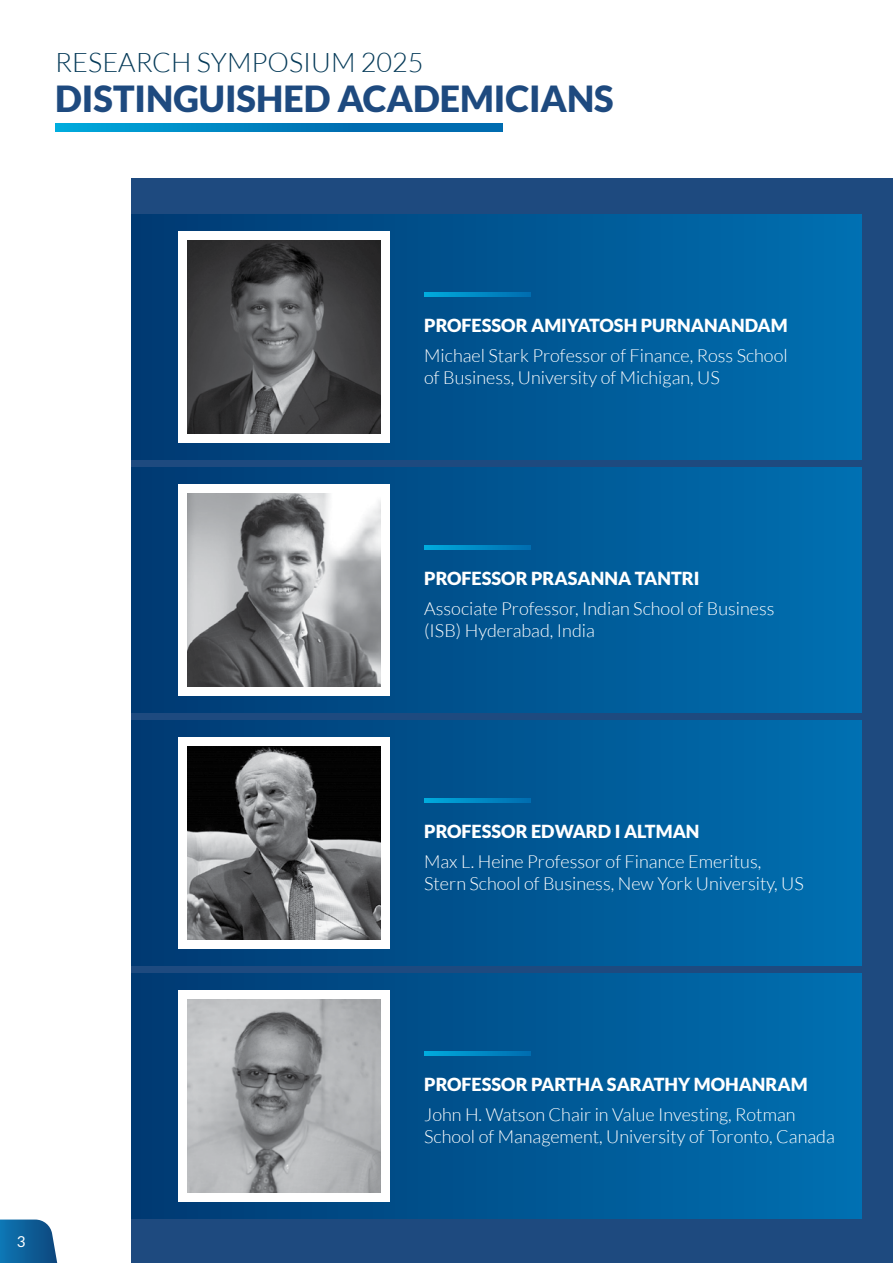
<style>
.page{position:relative;width:893px;height:1263px;background:#fff}
.page>*{position:absolute;margin:0;border:0;box-sizing:border-box;transform-origin:0 0}
.t1{font:900 36px "Lato";color:#1e4a7f}
.t2{font:300 27px "Lato";color:#063b59}
.t3{font:300 18px/21.6px "Lato";color:#fff}
.t4{font:900 18px "Lato";color:#fff}
.t5{font:15px "Lato";color:#fff}
</style>
<div class="page">
<svg style="left:0;top:1219px;width:58px;height:44px;background:#2670a4"></svg>
<svg style="left:55px;top:123px;width:448px;height:9px;background:#0081be"></svg>
<div style="left:132px;top:179px;width:761px;height:1084px;background:#1e4a7f"></div>
<div style="left:132px;top:215px;width:729px;height:244px;background:linear-gradient(to right,#003971,#0070b1)"></div>
<div style="left:178px;top:231px;width:211px;height:212px;background:#fff"></div>
<img style="left:187px;top:240px;width:194px;height:194px">
<svg style="left:424px;top:292px;width:106px;height:5px"></svg>
<div style="left:132px;top:468px;width:729px;height:244px;background:linear-gradient(to right,#003971,#0070b1)"></div>
<div style="left:178px;top:484px;width:211px;height:212px;background:#fff"></div>
<img style="left:187px;top:493px;width:194px;height:194px">
<svg style="left:424px;top:545px;width:106px;height:5px"></svg>
<div style="left:132px;top:721px;width:729px;height:244px;background:linear-gradient(to right,#003971,#0070b1)"></div>
<div style="left:178px;top:737px;width:211px;height:212px;background:#fff"></div>
<img style="left:187px;top:746px;width:194px;height:194px">
<svg style="left:424px;top:798px;width:106px;height:5px"></svg>
<div style="left:132px;top:974px;width:729px;height:244px;background:linear-gradient(to right,#003971,#0070b1)"></div>
<div style="left:178px;top:990px;width:211px;height:212px;background:#fff"></div>
<img style="left:187px;top:999px;width:194px;height:194px">
<svg style="left:424px;top:1051px;width:106px;height:5px"></svg>
<h2 class="t2" style="left:55px;top:48px;width:370px">RESEARCH SYMPOSIUM 2025</h2>
<h1 class="t1" style="left:55px;top:78px;width:560px">DISTINGUISHED ACADEMICIANS</h1>
<p class="t5" style="left:17px;top:1233px;width:10px">3</p>
<p class="t4" style="left:424px;top:315px;width:365px">PROFESSOR AMIYATOSH PURNANANDAM</p>
<p class="t3" style="left:424px;top:345px;width:365px">Michael Stark Professor of Finance, Ross School of Business, University of Michigan, US</p>
<p class="t4" style="left:424px;top:568px;width:277px">PROFESSOR PRASANNA TANTRI</p>
<p class="t3" style="left:424px;top:598px;width:352px">Associate Professor, Indian School of Business (ISB) Hyderabad, India</p>
<p class="t4" style="left:424px;top:821px;width:277px">PROFESSOR EDWARD I ALTMAN</p>
<p class="t3" style="left:424px;top:851px;width:381px">Max L. Heine Professor of Finance Emeritus,<br>Stern School of Business, New York University, US</p>
<p class="t4" style="left:424px;top:1074px;width:385px">PROFESSOR PARTHA SARATHY MOHANRAM</p>
<p class="t3" style="left:424px;top:1104px;width:412px">John H. Watson Chair in Value Investing, Rotman<br>School of Management, University of Toronto, Canada</p>
</div>
